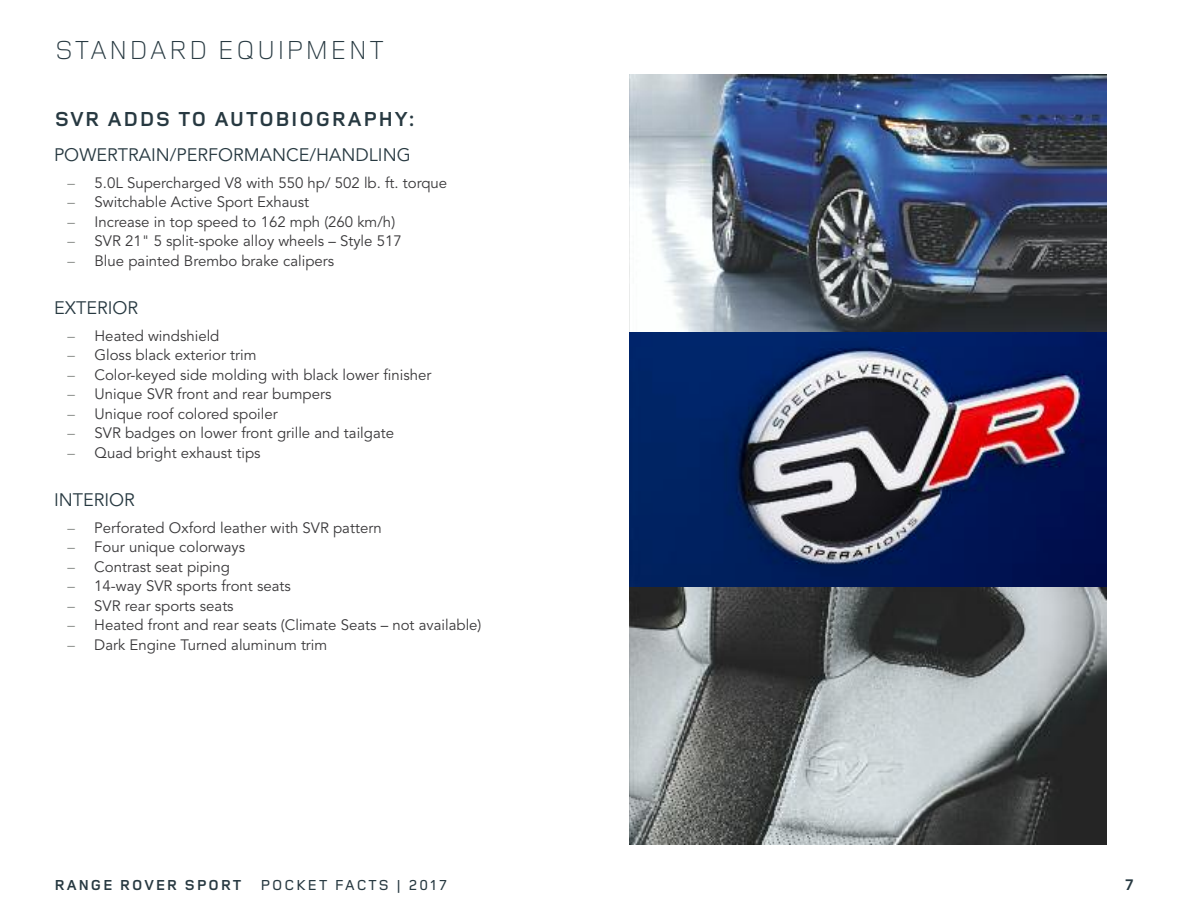
<style>
.page{position:relative;width:1188px;height:918px;background:#fff}
.page>*{position:absolute;margin:0;border:0;box-sizing:border-box;transform-origin:0 0}
.t1{font:300 27px "Land Rover Wide";color:#273941}
.t2{font:700 21px "Land Rover Wide";color:#273941}
.t3{font:18px "Avenir";color:#273941}
.t4{font:15px "Avenir";color:#39383a}
.t5{font:500 15px "Land Rover Wide";letter-spacing:.05em;color:#273941}
.t6{font:800 15px "Avenir";color:#273941}
.s1{color:#8c908c}
.s2{font-weight:700}
</style>
<div class="page">
<img style="left:629px;top:331px;width:477px;height:513px">
<img style="left:629px;top:75px;width:477px;height:256px">
<h1 class="t1" style="left:54px;top:34px;width:333px">STANDARD EQUIPMENT</h1>
<h2 class="t2" style="left:54px;top:106px;width:363px">SVR ADDS TO AUTOBIOGRAPHY:</h2>
<p class="t3" style="left:54px;top:144px;width:358px">POWERTRAIN/PERFORMANCE/HANDLING</p>
<p class="t4" style="left:68px;top:173px;width:381px"><span class="s1">–</span> 5.0L Supercharged V8 with 550 hp/ 502 lb. ft. torque</p>
<p class="t4" style="left:68px;top:193px;width:243px"><span class="s1">–</span> Switchable Active Sport Exhaust</p>
<p class="t4" style="left:68px;top:212px;width:329px"><span class="s1">–</span> Increase in top speed to 162 mph (260 km/h)</p>
<p class="t4" style="left:68px;top:232px;width:336px"><span class="s1">–</span> SVR 21" 5 split-spoke alloy wheels – Style 517</p>
<p class="t4" style="left:68px;top:251px;width:268px"><span class="s1">–</span> Blue painted Brembo brake calipers</p>
<p class="t3" style="left:54px;top:297px;width:86px">EXTERIOR</p>
<p class="t4" style="left:68px;top:326px;width:153px"><span class="s1">–</span> Heated windshield</p>
<p class="t4" style="left:68px;top:346px;width:191px"><span class="s1">–</span> Gloss black exterior trim</p>
<p class="t4" style="left:68px;top:365px;width:365px"><span class="s1">–</span> Color-keyed side molding with black lower finisher</p>
<p class="t4" style="left:68px;top:385px;width:265px"><span class="s1">–</span> Unique SVR front and rear bumpers</p>
<p class="t4" style="left:68px;top:404px;width:212px"><span class="s1">–</span> Unique roof colored spoiler</p>
<p class="t4" style="left:68px;top:424px;width:328px"><span class="s1">–</span> SVR badges on lower front grille and tailgate</p>
<p class="t4" style="left:68px;top:443px;width:195px"><span class="s1">–</span> Quad bright exhaust tips</p>
<p class="t3" style="left:54px;top:489px;width:82px">INTERIOR</p>
<p class="t4" style="left:68px;top:518px;width:316px"><span class="s1">–</span> Perforated Oxford leather with SVR pattern</p>
<p class="t4" style="left:68px;top:538px;width:179px"><span class="s1">–</span> Four unique colorways</p>
<p class="t4" style="left:68px;top:557px;width:164px"><span class="s1">–</span> Contrast seat piping</p>
<p class="t4" style="left:68px;top:577px;width:225px"><span class="s1">–</span> 14-way SVR sports front seats</p>
<p class="t4" style="left:68px;top:596px;width:168px"><span class="s1">–</span> SVR rear sports seats</p>
<p class="t4" style="left:68px;top:616px;width:416px"><span class="s1">–</span> Heated front and rear seats (Climate Seats – not available)</p>
<p class="t4" style="left:68px;top:635px;width:261px"><span class="s1">–</span> Dark Engine Turned aluminum trim</p>
<p class="t5" style="left:54px;top:876px;width:395px"><span class="s2">RANGE ROVER SPORT</span> POCKET FACTS | 2017</p>
<p class="t6" style="left:1125px;top:873px;width:10px">7</p>
</div>
